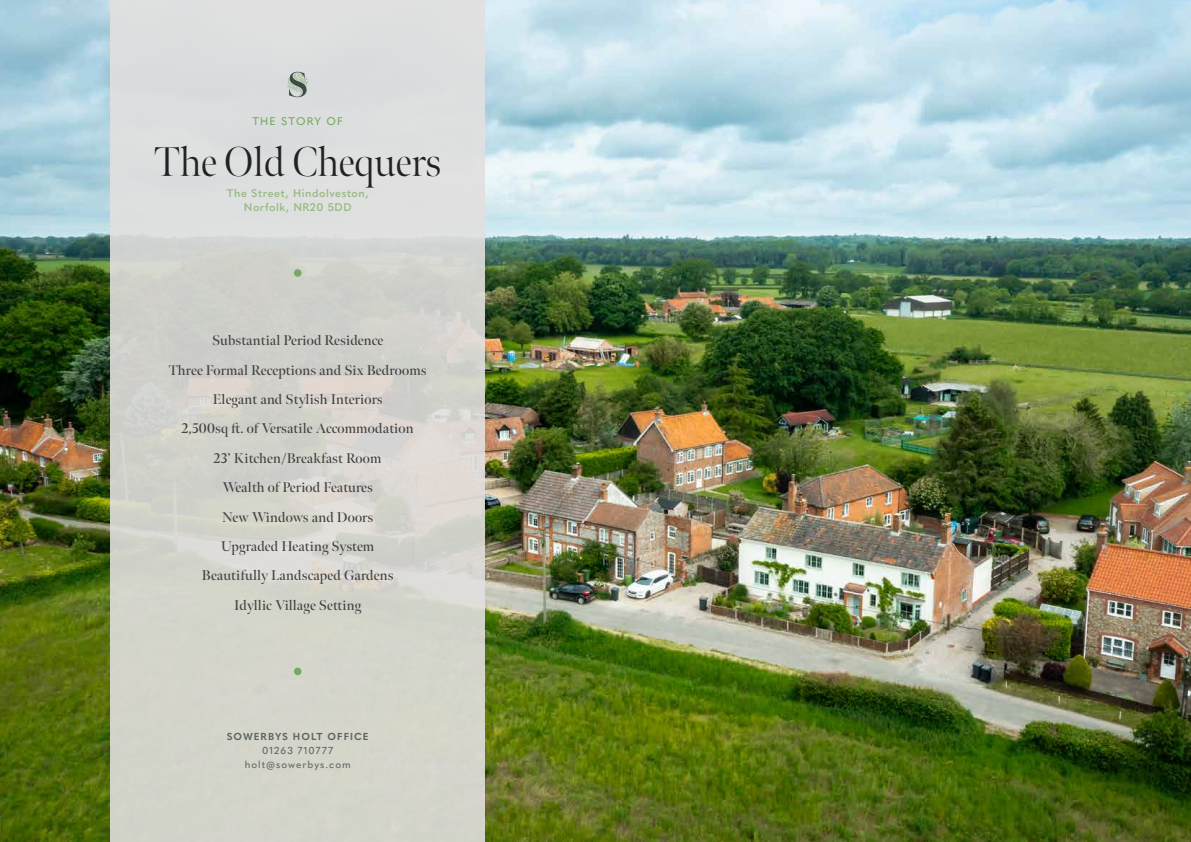
<style>
.page{position:relative;width:1191px;height:842px;background:#fff}
.page>*{position:absolute;margin:0;border:0;box-sizing:border-box;transform-origin:0 0}
.t1{font:300 41.5px "Meno Banner";color:#222223}
.t2{font:600 14px/29.3px "Meno Banner";letter-spacing:.01em;color:#434141;text-align:center}
.t3{font:600 11px/14px "Quasimoda";letter-spacing:.05em;color:#96ba81;text-align:center}
.t4{font:500 11px "Quasimoda";letter-spacing:.1em;color:#76aa62}
.t5{font:500 10px/14px "Quasimoda";letter-spacing:.1em;color:#5e6662;text-align:center}
.t6{font:700 10px "Quasimoda";letter-spacing:.1em;color:#5e6662}
</style>
<div class="page">
<img style="left:0;top:0;width:1191px;height:842px">
<div style="left:111px;top:0;width:374px;height:842px;background:linear-gradient(to bottom,#dbdcde,#d2d1c5)"></div>
<div style="left:294px;top:269px;width:7px;height:8px;background:#76aa62;border-radius:50%"></div>
<div style="left:294px;top:668px;width:7px;height:7px;background:#76aa62;border-radius:50%"></div>
<svg style="left:287px;top:72px;width:21px;height:25px"></svg>
<p class="t4" style="left:252px;top:113px;width:92px">THE STORY OF</p>
<h1 class="t1" style="left:154px;top:137px;width:289px">The Old Chequers</h1>
<p class="t3" style="left:227px;top:186px;width:143px">The Street, Hindolveston,<br>Norfolk, NR20 5DD</p>
<p class="t2" style="left:169px;top:326px;width:259px">Substantial Period Residence<br>Three Formal Receptions and Six Bedrooms<br>Elegant and Stylish Interiors<br>2,500sq ft. of Versatile Accommodation<br>23’ Kitchen/Breakfast Room<br>Wealth of Period Features<br>New Windows and Doors<br>Upgraded Heating System<br>Beautifully Landscaped Gardens<br>Idyllic Village Setting</p>
<p class="t6" style="left:227px;top:728px;width:143px">SOWERBYS HOLT OFFICE</p>
<p class="t5" style="left:245px;top:742px;width:107px">01263 710777 holt@sowerbys.com</p>
</div>
